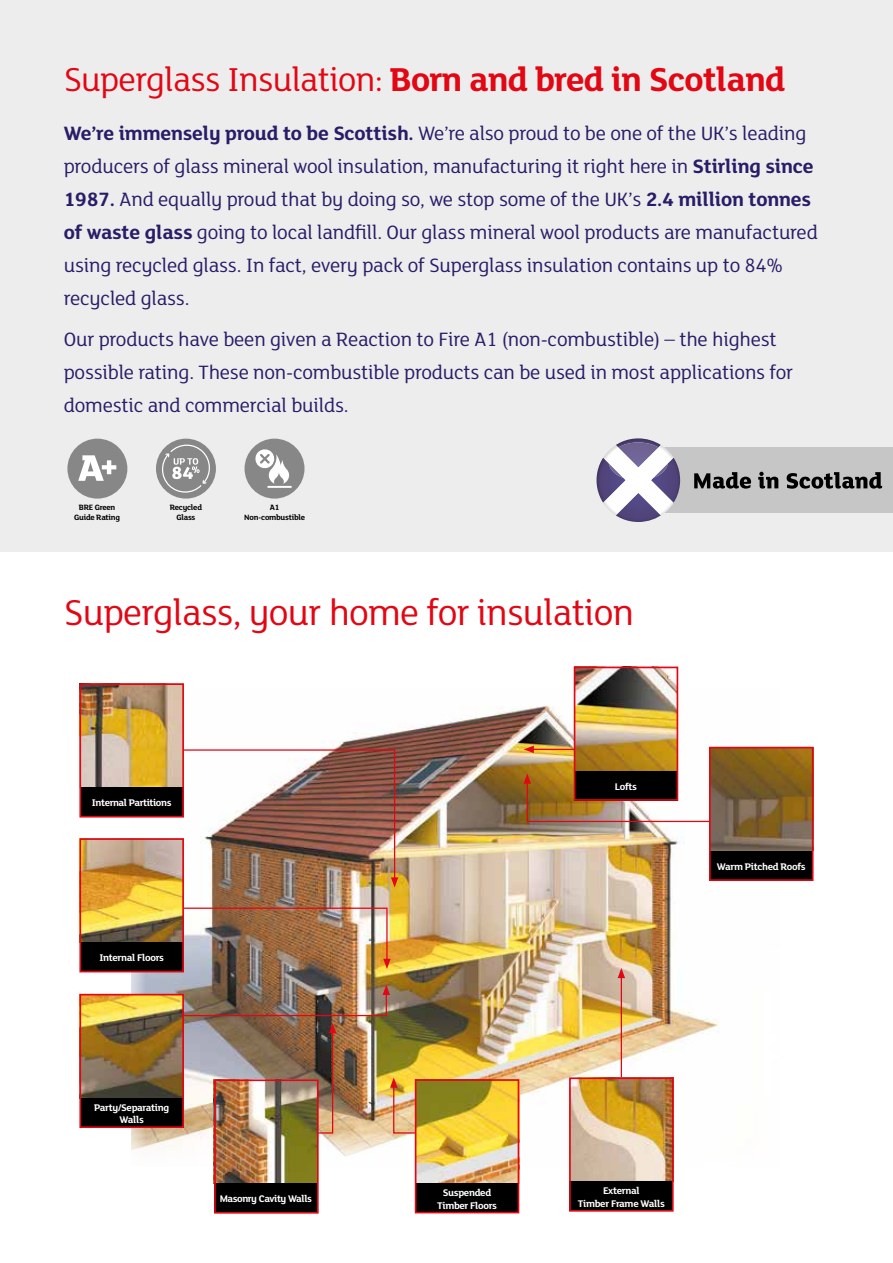
<style>
.page{position:relative;width:893px;height:1263px;background:#fff}
.page>*{position:absolute;margin:0;border:0;box-sizing:border-box;transform-origin:0 0}
.t1{font:39px "FS Lola";letter-spacing:-.02em;color:#e30613}
.t2{font:36px "FS Lola";letter-spacing:-.02em;color:#e30613}
.t3{font:21px/33px "FS Lola";letter-spacing:-.01em;color:#281d67}
.t4{font:700 10.5px/12.6px "FS Lola";letter-spacing:-.03em;color:#fff;text-align:center}
.t5{font:700 8.4px/10.1px "FS Lola";letter-spacing:-.03em;color:#000;text-align:center}
.s1{font-weight:700}
</style>
<div class="page">
<div style="left:0;top:0;width:893px;height:551px;background:#ededed"></div>
<div style="left:650px;top:447px;width:243px;height:66px;background:#c6c6c6"></div>
<svg style="left:694px;top:472px;width:57px;height:17px"></svg>
<svg style="left:758px;top:472px;width:20px;height:17px"></svg>
<svg style="left:787px;top:472px;width:95px;height:17px"></svg>
<img style="left:596px;top:438px;width:84px;height:84px">
<img style="left:609px;top:442px;width:59px;height:3px">
<svg style="left:603px;top:445px;width:70px;height:70px;background:#bab5cb"></svg>
<img style="left:145px;top:689px;width:592px;height:441px">
<hr style="left:531px;top:749px;width:99px;height:1px;background:#e30613">
<svg style="left:524px;top:746px;width:10px;height:7px"></svg>
<img style="left:390px;top:1077px;width:87px;height:57px">
<hr style="left:621px;top:976px;width:1px;height:103px;background:#e30613">
<svg style="left:618px;top:968px;width:7px;height:10px"></svg>
<img style="left:184px;top:907px;width:207px;height:62px">
<img style="left:141px;top:985px;width:249px;height:32px">
<img style="left:261px;top:1023px;width:75px;height:111px">
<img style="left:577px;top:670px;width:98px;height:101px">
<div style="left:574px;top:771px;width:104px;height:29px;background:#000"></div>
<div style="left:574px;top:667px;width:104px;height:134px;border:2px solid #e30613"></div>
<img style="left:82px;top:841px;width:99px;height:101px">
<div style="left:80px;top:942px;width:104px;height:30px;background:#000"></div>
<div style="left:79px;top:838px;width:105px;height:134px;border:2px solid #e30613"></div>
<img style="left:82px;top:997px;width:99px;height:101px">
<div style="left:80px;top:1098px;width:104px;height:30px;background:#000"></div>
<div style="left:79px;top:994px;width:105px;height:134px;border:2px solid #e30613"></div>
<img style="left:418px;top:1082px;width:98px;height:101px">
<div style="left:415px;top:1183px;width:104px;height:30px;background:#000"></div>
<div style="left:415px;top:1079px;width:104px;height:134px;border:2px solid #e30613"></div>
<img style="left:217px;top:1082px;width:99px;height:101px">
<div style="left:214px;top:1183px;width:104px;height:30px;background:#000"></div>
<div style="left:214px;top:1079px;width:105px;height:134px;border:2px solid #e30613"></div>
<svg style="left:524px;top:773px;width:185px;height:50px"></svg>
<img style="left:154px;top:749px;width:244px;height:138px">
<img style="left:82px;top:686px;width:99px;height:101px">
<div style="left:80px;top:787px;width:104px;height:30px;background:#000"></div>
<div style="left:79px;top:683px;width:105px;height:134px;border:2px solid #e30613"></div>
<img style="left:572px;top:1080px;width:99px;height:102px">
<div style="left:569px;top:1182px;width:104px;height:29px;background:#000"></div>
<div style="left:569px;top:1077px;width:105px;height:134px;border:2px solid #e30613"></div>
<img style="left:712px;top:750px;width:98px;height:101px">
<div style="left:709px;top:851px;width:104px;height:30px;background:#000"></div>
<div style="left:709px;top:747px;width:104px;height:134px;border:2px solid #e30613"></div>
<div style="left:67px;top:439px;width:60px;height:60px;background:#878787;border-radius:50%"></div>
<svg style="left:78px;top:455px;width:38px;height:26px"></svg>
<div style="left:245px;top:439px;width:59px;height:60px;background:#878787;border-radius:50%"></div>
<svg style="left:255px;top:449px;width:37px;height:39px"></svg>
<div style="left:156px;top:439px;width:60px;height:60px;background:#878787;border-radius:50%"></div>
<svg style="left:160px;top:444px;width:52px;height:50px"></svg>
<h2 class="t2" style="left:64px;top:55px;width:723px">Superglass Insulation: <span class="s1">Born and bred in Scotland</span></h2>
<p class="t3" style="left:64px;top:116px;width:756px"><span class="s1">We’re immensely proud to be Scottish.</span> We’re also proud to be one of the UK’s leading producers of glass mineral wool insulation, manufacturing it right here in <span class="s1">Stirling since 1987.</span> And equally proud that by doing so, we stop some of the UK’s <span class="s1">2.4 million tonnes of waste glass</span> going to local landfill. Our glass mineral wool products are manufactured using recycled glass. In fact, every pack of Superglass insulation contains up to 84% recycled glass.</p>
<p class="t3" style="left:64px;top:322px;width:731px">Our products have been given a Reaction to Fire A1 (non-combustible) – the highest possible rating. These non-combustible products can be used in most applications for domestic and commercial builds.</p>
<p class="t5" style="left:170px;top:502px;width:34px">Recycled<br>Glass</p>
<p class="t5" style="left:74px;top:502px;width:47px">BRE Green<br>Guide Rating</p>
<p class="t5" style="left:244px;top:502px;width:62px">A1<br>Non-combustible</p>
<h1 class="t1" style="left:64px;top:586px;width:572px">Superglass, your home for insulation</h1>
<p class="t4" style="left:92px;top:796px;width:81px">Internal Partitions</p>
<p class="t4" style="left:99px;top:951px;width:66px">Internal Floors</p>
<p class="t4" style="left:94px;top:1100px;width:77px">Party/Separating<br>Walls</p>
<p class="t4" style="left:220px;top:1191px;width:94px">Masonry Cavity Walls</p>
<p class="t4" style="left:615px;top:779px;width:24px">Lofts</p>
<p class="t4" style="left:717px;top:859px;width:90px">Warm Pitched Roofs</p>
<p class="t4" style="left:437px;top:1186px;width:61px">Suspended<br>Timber Floors</p>
<p class="t4" style="left:578px;top:1184px;width:89px">External<br>Timber Frame Walls</p>
</div>
